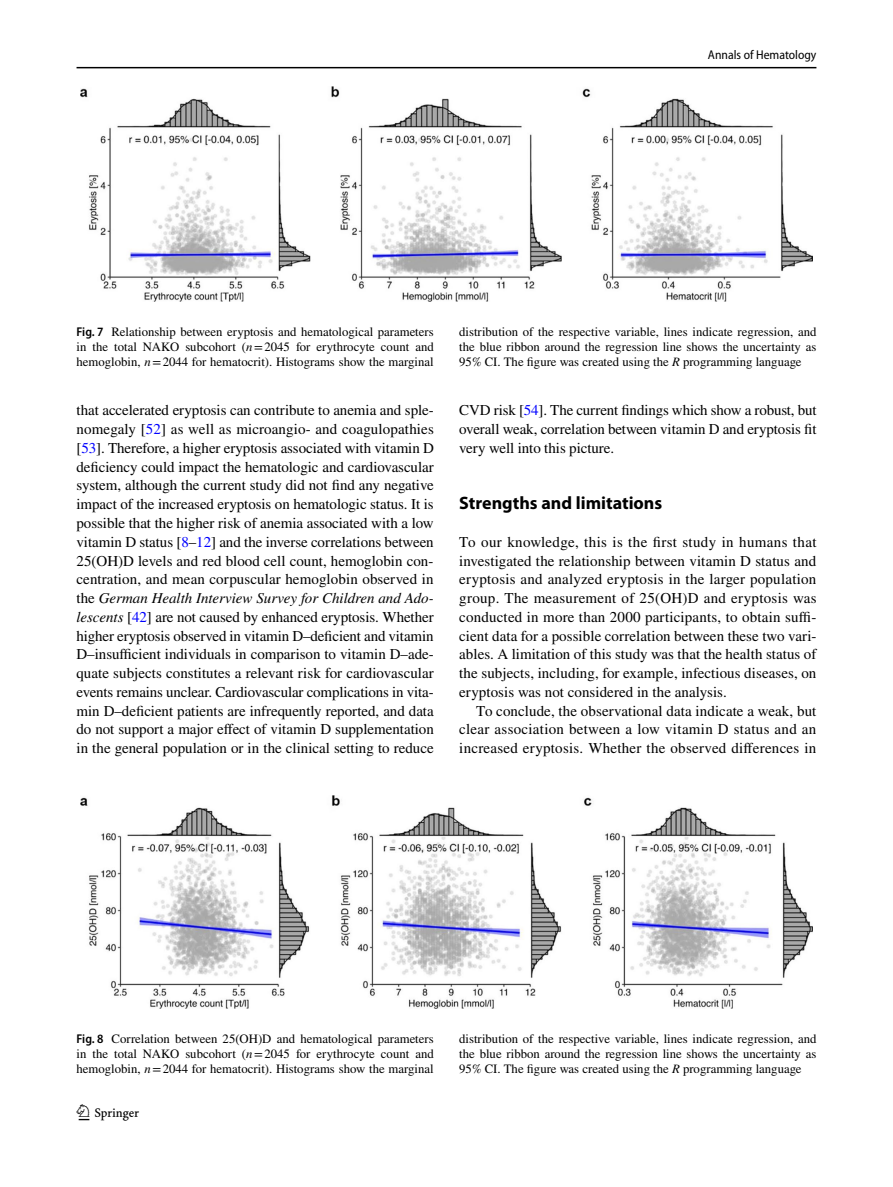
<style>
.page{position:relative;width:893px;height:1187px;background:#fff}
.page>*{position:absolute;margin:0;border:0;box-sizing:border-box;transform-origin:0 0}
.t1{font:22.5px "Springnew Regular 2";color:#000}
.t2{font:700 18px "Myriad Pro";color:#000}
.t3{font:15px/18.8px "STIX";letter-spacing:.005em;color:#000;text-align:justify}
.t4{font:12.75px/15px "STIX";color:#000;text-align:justify}
.t5{font:semi-condensed 12.75px "Myriad Pro";color:#000}
.s1{font-family:"Myriad Pro";font-weight:600;font-stretch:semi-condensed}
.s2{font-style:italic}
.s3{color:#00f}
</style>
<div class="page">
<hr style="left:77px;top:67px;width:739px;height:1px;background:#000">
<img style="left:81px;top:87px;width:731px;height:214px">
<img style="left:81px;top:795px;width:731px;height:213px">
<p class="t5" style="left:708px;top:48px;width:110px">Annals of Hematology</p>
<p class="t4" style="left:77px;top:325px;width:359px"><span class="s1">Fig. 7</span> Relationship between eryptosis and hematological parameters in the total NAKO subcohort (<span class="s2">n</span>=2045 for erythrocyte count and hemoglobin, <span class="s2">n</span>=2044 for hematocrit). Histograms show the marginal</p>
<p class="t4" style="left:459px;top:325px;width:359px">distribution of the respective variable, lines indicate regression, and the blue ribbon around the regression line shows the uncertainty as 95% CI. The figure was created using the <span class="s2">R</span> programming language</p>
<p class="t3" style="left:77px;top:402px;width:359px">that accelerated eryptosis can contribute to anemia and sple&shy;nomegaly [<span class="s3">52</span>] as well as microangio- and coagulopathies [<span class="s3">53</span>]. Therefore, a higher eryptosis associated with vitamin D deficiency could impact the hematologic and cardiovascular system, although the current study did not find any negative impact of the increased eryptosis on hematologic status. It is possible that the higher risk of anemia associated with a low vitamin D status [<span class="s3">8</span>–<span class="s3">12</span>] and the inverse correlations between 25(OH)D levels and red blood cell count, hemoglobin con&shy;centration, and mean corpuscular hemoglobin observed in the <span class="s2">German Health Interview Survey for Children and Ado&shy;lescents</span> [<span class="s3">42</span>] are not caused by enhanced eryptosis. Whether higher eryptosis observed in vitamin D–deficient and vitamin D–insufficient individuals in comparison to vitamin D–ade&shy;quate subjects constitutes a relevant risk for cardiovascular events remains unclear. Cardiovascular complications in vita&shy;min D–deficient patients are infrequently reported, and data do not support a major effect of vitamin D supplementation in the general population or in the clinical setting to reduce</p>
<p class="t3" style="left:459px;top:402px;width:359px">CVD risk [<span class="s3">54</span>]. The current findings which show a robust, but overall weak, correlation between vitamin D and eryptosis fit very well into this picture.</p>
<p class="t2" style="left:459px;top:491px;width:205px">Strengths and limitations</p>
<p class="t3" style="left:459px;top:533px;width:359px">To our knowledge, this is the first study in humans that investigated the relationship between vitamin D status and eryptosis and analyzed eryptosis in the larger population group. The measurement of 25(OH)D and eryptosis was conducted in more than 2000 participants, to obtain suffi&shy;cient data for a possible correlation between these two vari&shy;ables. A limitation of this study was that the health status of the subjects, including, for example, infectious diseases, on eryptosis was not considered in the analysis.</p>
<p class="t3" style="left:459px;top:702px;width:359px;text-indent:17px">To conclude, the observational data indicate a weak, but clear association between a low vitamin D status and an increased eryptosis. Whether the observed differences in</p>
<p class="t4" style="left:77px;top:1032px;width:359px"><span class="s1">Fig. 8</span> Correlation between 25(OH)D and hematological parameters in the total NAKO subcohort (<span class="s2">n</span>=2045 for erythrocyte count and hemoglobin, <span class="s2">n</span>=2044 for hematocrit). Histograms show the marginal</p>
<p class="t4" style="left:459px;top:1032px;width:359px">distribution of the respective variable, lines indicate regression, and the blue ribbon around the regression line shows the uncertainty as 95% CI. The figure was created using the <span class="s2">R</span> programming language</p>
<h1 class="t1" style="left:79px;top:1104px;width:62px">1 3</h1>
</div>
